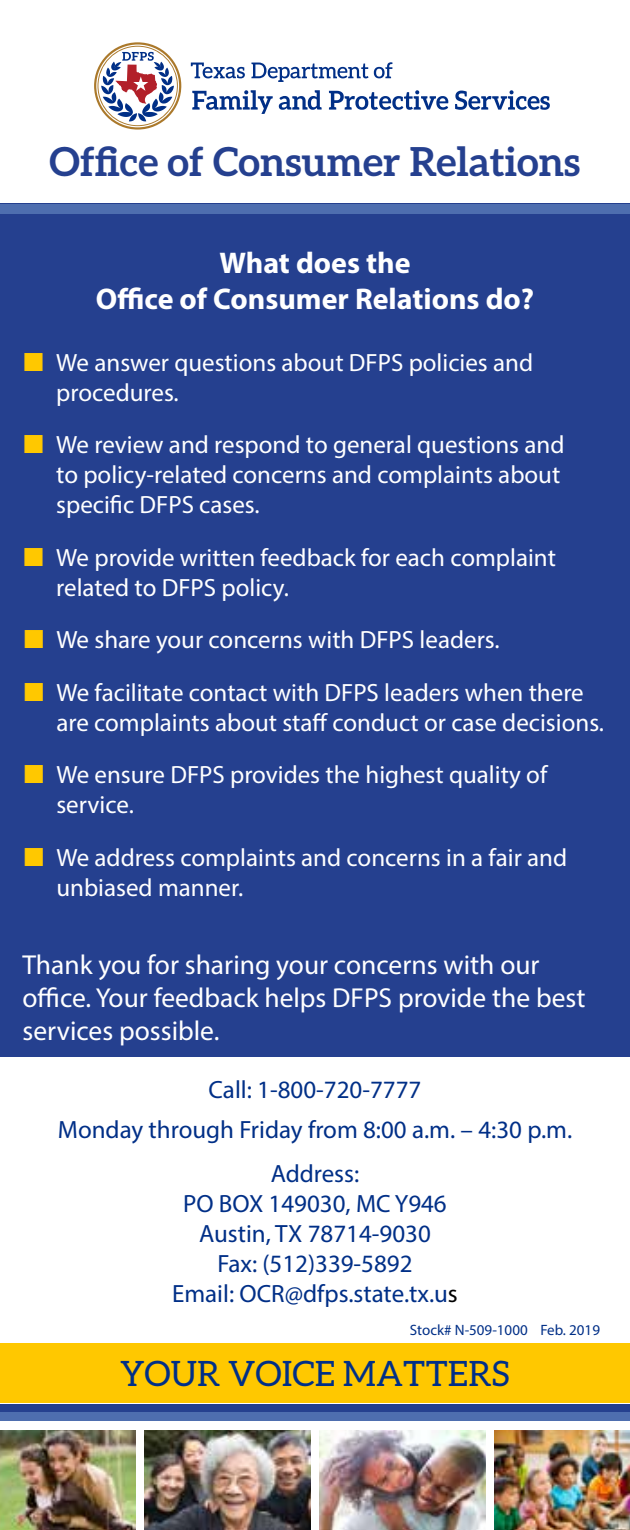
<style>
.page{position:relative;width:630px;height:1530px;background:#fff}
.page>*{position:absolute;margin:0;border:0;box-sizing:border-box;transform-origin:0 0}
.t1{font:700 40px "Aleo";color:#25408f}
.t2{font:35px "Aleo";color:#002f87}
.t3{font:700 30px/36px "Myriad Pro";color:#fff;text-align:center}
.t4{font:27.5px/33px "Myriad Pro";color:#fff}
.t5{font:25px/30px "Myriad Pro";color:#fff}
.t6{font:25px/30px "Myriad Pro";color:#002f87;text-align:center}
.t7{font:15px "Myriad Pro";color:#002f87}
.s1{color:#000}
</style>
<div class="page">
<div style="left:0;top:204px;width:630px;height:854px;background:#25408f"></div>
<div style="left:0;top:1343px;width:630px;height:60px;background:#ffc800"></div>
<div style="left:0;top:204px;width:630px;height:10px;background:#4e6eaf"></div>
<div style="left:0;top:1404px;width:630px;height:10px;background:#25408f"></div>
<div style="left:0;top:1413px;width:630px;height:8px;background:#4e6eaf"></div>
<svg style="left:191px;top:63px;width:54px;height:15px"></svg>
<svg style="left:251px;top:62px;width:142px;height:20px"></svg>
<svg style="left:192px;top:90px;width:81px;height:24px"></svg>
<svg style="left:279px;top:90px;width:43px;height:20px"></svg>
<svg style="left:329px;top:90px;width:119px;height:20px"></svg>
<svg style="left:455px;top:90px;width:95px;height:20px"></svg>
<svg style="left:94px;top:42px;width:88px;height:88px"></svg>
<img style="left:0;top:1430px;width:135px;height:100px">
<img style="left:144px;top:1430px;width:167px;height:100px">
<img style="left:319px;top:1430px;width:167px;height:100px">
<img style="left:495px;top:1430px;width:135px;height:100px">
<h2 class="t1" style="left:50px;top:138px;width:532px">Offce of Consumer Relations</h2>
<h4 class="t3" style="left:96px;top:244px;width:440px">What does the<br>Ofce of Consumer Relations do?</h4>
<p class="t5" style="left:56px;top:347px;width:478px">We answer questions about DFPS policies and procedures.</p>
<p class="t5" style="left:56px;top:430px;width:510px">We review and respond to general questions and</p>
<p class="t5" style="left:56px;top:460px;width:506px">to policy-related concerns and complaints about</p>
<p class="t5" style="left:56px;top:490px;width:205px">specifc DFPS cases.</p>
<p class="t5" style="left:56px;top:542px;width:501px">We provide written feedback for each complaint related to DFPS policy.</p>
<p class="t5" style="left:56px;top:625px;width:445px">We share your concerns with DFPS leaders.</p>
<p class="t5" style="left:56px;top:677px;width:549px">We facilitate contact with DFPS leaders when there are complaints about staf conduct or case decisions.</p>
<p class="t5" style="left:56px;top:760px;width:493px">We ensure DFPS provides the highest quality of service.</p>
<p class="t5" style="left:56px;top:842px;width:512px">We address complaints and concerns in a fair and unbiased manner.</p>
<p class="t4" style="left:22px;top:947px;width:564px">Thank you for sharing your concerns with our ofce. Your feedback helps DFPS provide the best services possible.</p>
<p class="t6" style="left:209px;top:1074px;width:214px">Call: 1-800-720-7777</p>
<p class="t6" style="left:58px;top:1114px;width:516px">Monday through Friday from 8:00 a.m. – 4:30 p.m.</p>
<p class="t6" style="left:172px;top:1158px;width:287px">Address:<br>PO BOX 149030, MC Y946<br>Austin, TX 78714-9030<br>Fax: (512)339-5892<br>Email: OCR@dfps.state.tx.u<span class="s1">s</span></p>
<p class="t7" style="left:410px;top:1321px;width:192px">Stock# N-509-1000 Feb. 2019</p>
<p class="t2" style="left:120px;top:1354px;width:391px">YOUR VOICE MATTERS</p>
</div>
